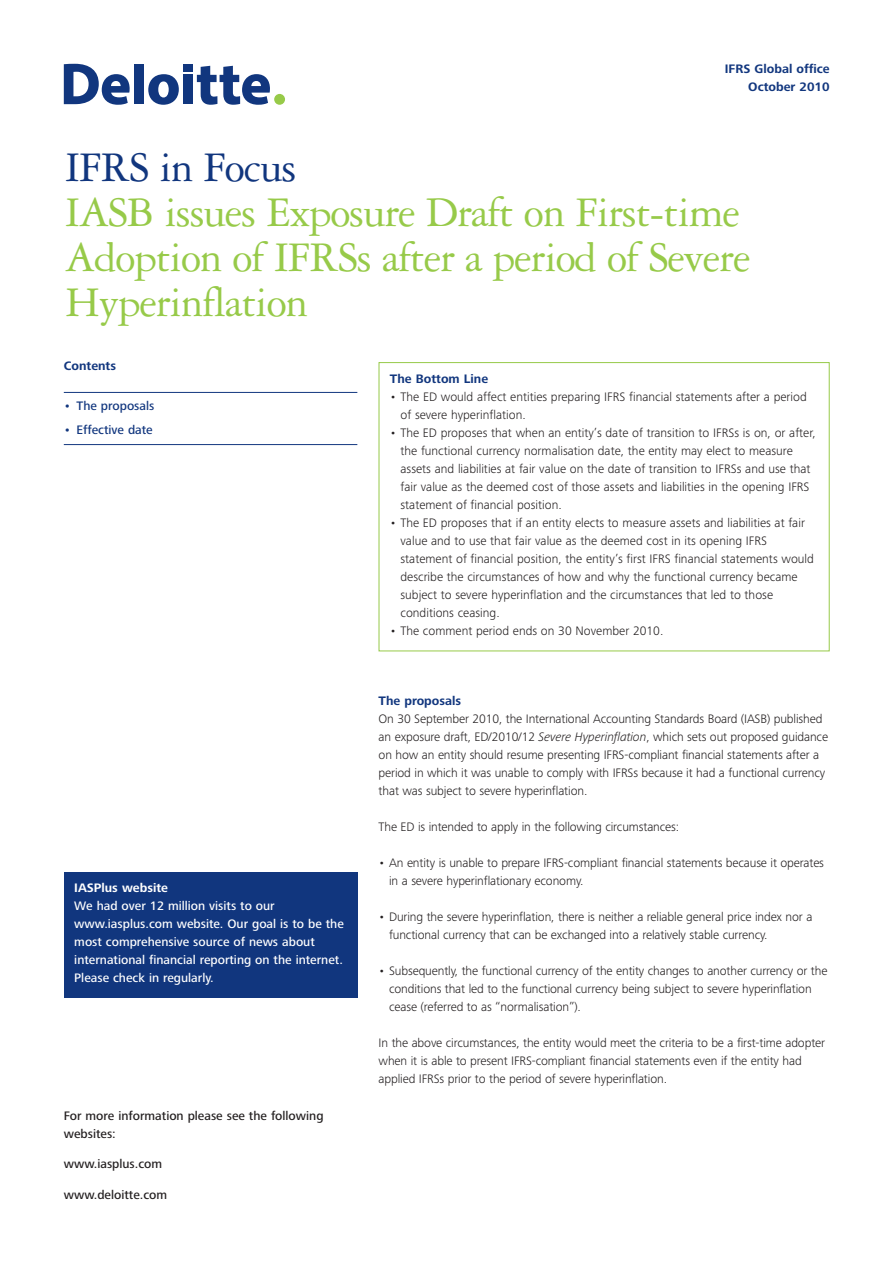
<style>
.page{position:relative;width:893px;height:1263px;background:#fff}
.page>*{position:absolute;margin:0;border:0;box-sizing:border-box;transform-origin:0 0}
.t1{font:45px/45px "Garamond Three";letter-spacing:-.025em;color:#97ca49}
.t2{font:45px "Garamond Three";letter-spacing:-.025em;color:#11367e}
.t3{font:300 12.75px/18px "Frutiger Next Pro";letter-spacing:-.01em;color:#231f20}
.t4{font:500 12.75px/18px "Frutiger Next Pro";color:#fff}
.t5{font:500 12.75px/18px "Frutiger Next Pro";color:#231f20}
.t6{font:700 12.75px/18px "Frutiger Next Pro";color:#11367e;text-align:right}
.t7{font:500 12.75px "Frutiger Next Pro";color:#11367e}
.t8{font:700 12.75px "Frutiger Next Pro";color:#fff}
.s1{font-style:italic}
</style>
<div class="page">
<div style="left:134px;top:64px;width:10px;height:40px;background:#11367e"></div>
<svg style="left:148px;top:74px;width:31px;height:31px"></svg>
<div style="left:183px;top:75px;width:10px;height:29px;background:#11367e"></div>
<div style="left:183px;top:64px;width:10px;height:8px;background:#11367e"></div>
<svg style="left:197px;top:66px;width:73px;height:39px"></svg>
<div style="left:274px;top:94px;width:11px;height:11px;background:#97ca49;border-radius:50%"></div>
<svg style="left:64px;top:64px;width:66px;height:41px"></svg>
<div style="left:378px;top:362px;width:451px;height:289px;border:1px solid #97ca49"></div>
<div style="left:64px;top:872px;width:293px;height:126px;background:#11367e"></div>
<hr style="left:64px;top:392px;width:293px;height:1px;background:#11367e">
<hr style="left:64px;top:444px;width:293px;height:1px;background:#11367e">
<p class="t6" style="left:725px;top:61px;width:106px">IFRS Global office<br>October 2010</p>
<h1 class="t2" style="left:65px;top:152px;width:233px">IFRS in Focus</h1>
<h1 class="t1" style="left:65px;top:194px;width:686px">IASB issues Exposure Draft on First-time<br>Adoption of IFRSs after a period of Severe<br>Hyperinflation</h1>
<p class="t6" style="left:64px;top:358px;width:54px">Contents</p>
<p class="t7" style="left:64px;top:400px;width:92px">• The proposals</p>
<p class="t7" style="left:64px;top:425px;width:90px">• Effective date</p>
<p class="t8" style="left:74px;top:883px;width:95px">IASPlus website</p>
<p class="t4" style="left:74px;top:898px;width:271px">We had over 12 million visits to our www.iasplus.com website. Our goal is to be the most comprehensive source of news about international financial reporting on the internet.<br>Please check in regularly.</p>
<p class="t5" style="left:64px;top:1108px;width:261px">For more information please see the following websites:</p>
<p class="t5" style="left:64px;top:1156px;width:100px">www.iasplus.com</p>
<p class="t5" style="left:64px;top:1187px;width:105px">www.deloitte.com</p>
<p class="t6" style="left:390px;top:371px;width:100px">The Bottom Line</p>
<p class="t3" style="left:400px;top:389px;width:408px;text-indent:-11px">• The ED would affect entities preparing IFRS financial statements after a period of severe hyperinflation.</p>
<p class="t3" style="left:400px;top:425px;width:417px;text-indent:-11px">• The ED proposes that when an entity’s date of transition to IFRSs is on, or after, the functional currency normalisation date, the entity may elect to measure assets and liabilities at fair value on the date of transition to IFRSs and use that fair value as the deemed cost of those assets and liabilities in the opening IFRS statement of financial position.</p>
<p class="t3" style="left:400px;top:515px;width:415px;text-indent:-11px">• The ED proposes that if an entity elects to measure assets and liabilities at fair value and to use that fair value as the deemed cost in its opening IFRS statement of financial position, the entity’s first IFRS financial statements would describe the circumstances of how and why the functional currency became subject to severe hyperinflation and the circumstances that led to those conditions ceasing.</p>
<p class="t3" style="left:390px;top:623px;width:275px">• The comment period ends on 30 November 2010.</p>
<p class="t6" style="left:378px;top:693px;width:84px">The proposals</p>
<p class="t3" style="left:378px;top:711px;width:451px">On 30 September 2010, the International Accounting Standards Board (IASB) published an exposure draft, ED/2010/12 <span class="s1">Severe Hyperinflation</span>, which sets out proposed guidance on how an entity should resume presenting IFRS-compliant financial statements after a period in which it was unable to comply with IFRSs because it had a functional currency that was subject to severe hyperinflation.</p>
<p class="t3" style="left:378px;top:819px;width:302px">The ED is intended to apply in the following circumstances:</p>
<p class="t3" style="left:389px;top:855px;width:436px;text-indent:-10px">• An entity is unable to prepare IFRS-compliant financial statements because it operates in a severe hyperinflationary economy.</p>
<p class="t3" style="left:389px;top:909px;width:425px;text-indent:-10px">• During the severe hyperinflation, there is neither a reliable general price index nor a functional currency that can be exchanged into a relatively stable currency.</p>
<p class="t3" style="left:389px;top:963px;width:440px;text-indent:-10px">• Subsequently, the functional currency of the entity changes to another currency or the conditions that led to the functional currency being subject to severe hyperinflation cease (referred to as “normalisation”).</p>
<p class="t3" style="left:378px;top:1035px;width:448px">In the above circumstances, the entity would meet the criteria to be a first-time adopter when it is able to present IFRS-compliant financial statements even if the entity had applied IFRSs prior to the period of severe hyperinflation.</p>
</div>
